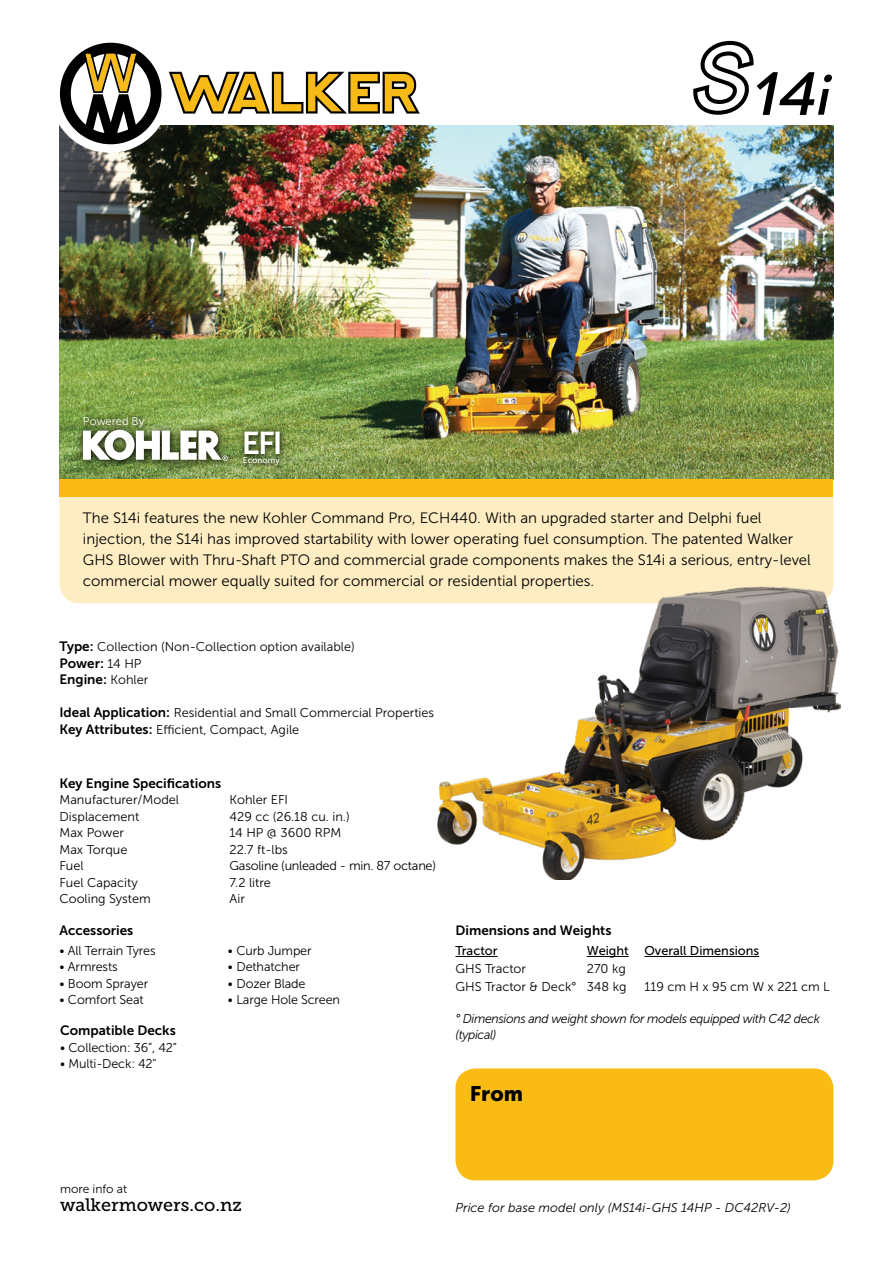
<style>
.page{position:relative;width:893px;height:1263px;background:#fff}
.page>*{position:absolute;margin:0;border:0;box-sizing:border-box;transform-origin:0 0}
.t1{font:31.5px "Museo Sans 700";color:#fff}
.t2{font:21px "Museo Sans 900";color:#000}
.t3{font:18px "Museo Slab 500";color:#000}
.t4{font:15px/21px "Museo Sans 300";color:#000}
.t5{font:13.5px/16.5px "Museo Sans 700";color:#000}
.t6{font:12.75px/16.5px "Museo Sans 300";color:#000}
.t7{font:italic 12.75px/16.5px "Museo Sans 300";letter-spacing:-.03em;color:#000}
.t8{font:italic 12.75px "Museo Sans 300";color:#000}
.t9{font:12.75px "Museo Sans 300";letter-spacing:-.02em;color:#000}
.t10{font:12.75px "Museo Sans 500";color:#000}
.t11{font:12px "Museo Sans 300";letter-spacing:-.005em;color:#000}
.t12{font:11.25px "Museo Sans 300";color:#fff}
.t13{font:8.4px "Museo Sans 500";color:#fff}
.s1{font-family:"Museo Sans 700";font-size:13.5px}
.s2{font-family:"Museo Sans 300";font-size:12.75px}
</style>
<div class="page">
<div style="left:59px;top:497px;width:774px;height:106px;background:#feedc3"></div>
<img style="left:59px;top:126px;width:774px;height:353px">
<div style="left:59px;top:479px;width:774px;height:18px;background:#fabb14"></div>
<hr style="left:455px;top:956px;width:43px;height:1px;background:#000">
<hr style="left:587px;top:956px;width:42px;height:1px;background:#000">
<hr style="left:644px;top:956px;width:115px;height:1px;background:#000">
<div style="left:50px;top:33px;width:120px;height:120px;background:#fff;border-radius:50%"></div>
<svg style="left:60px;top:43px;width:363px;height:101px"></svg>
<div style="left:455px;top:1068px;width:378px;height:112px;background:#fabb14;border-radius:20px"></div>
<div style="left:73px;top:420px;width:164px;height:50px;background:#000;opacity:.75"></div>
<svg style="left:83px;top:430px;width:145px;height:31px"></svg>
<div style="left:75px;top:408px;width:78px;height:28px;background:#000;opacity:.75"></div>
<div style="left:237px;top:425px;width:50px;height:46px;background:#000;opacity:.75"></div>
<svg style="left:693px;top:41px;width:139px;height:74px"></svg>
<img style="left:437px;top:586px;width:403px;height:294px">
<p class="t12" style="left:83px;top:415px;width:63px">Powered By</p>
<h1 class="t1" style="left:242px;top:426px;width:42px">EFI</h1>
<p class="t13" style="left:243px;top:455px;width:39px">Economy</p>
<p class="t4" style="left:83px;top:507px;width:729px">The S14i features the new Kohler Command Pro, ECH440. With an upgraded starter and Delphi fuel injection, the S14i has improved startability with lower operating fuel consumption. The patented Walker GHS Blower with Thru-Shaft PTO and commercial grade components makes the S14i a serious, entry-level commercial mower equally suited for commercial or residential properties.</p>
<p class="t6" style="left:59px;top:639px;width:297px"><span class="s1">Type:</span> Collection (Non-Collection option available)</p>
<p class="t5" style="left:59px;top:655px;width:90px">Power: <span class="s2">14 HP<br></span>Engine: <span class="s2">Kohler</span></p>
<p class="t6" style="left:59px;top:705px;width:376px"><span class="s1">Ideal Application:</span> Residential and Small Commercial Properties<br><span class="s1">Key Attributes:</span> Efficient, Compact, Agile</p>
<p class="t5" style="left:59px;top:775px;width:163px">Key Engine Specifications</p>
<p class="t6" style="left:59px;top:791px;width:121px">Manufacturer/Model</p>
<p class="t6" style="left:230px;top:791px;width:60px">Kohler EFI</p>
<p class="t6" style="left:59px;top:808px;width:81px">Displacement</p>
<p class="t6" style="left:230px;top:808px;width:122px">429 cc (26.18 cu. in.)</p>
<p class="t6" style="left:59px;top:824px;width:66px">Max Power</p>
<p class="t6" style="left:230px;top:824px;width:113px">14 HP @ 3600 RPM</p>
<p class="t6" style="left:59px;top:841px;width:69px">Max Torque</p>
<p class="t6" style="left:230px;top:841px;width:60px">22.7 ft-lbs</p>
<p class="t6" style="left:59px;top:857px;width:26px">Fuel</p>
<p class="t9" style="left:230px;top:859px;width:208px">Gasoline (unleaded - min. 87 octane)</p>
<p class="t6" style="left:59px;top:874px;width:80px">Fuel Capacity</p>
<p class="t6" style="left:230px;top:874px;width:43px">7.2 litre</p>
<p class="t6" style="left:59px;top:890px;width:93px">Cooling System</p>
<p class="t6" style="left:230px;top:890px;width:17px">Air</p>
<p class="t5" style="left:59px;top:922px;width:75px">Accessories</p>
<p class="t5" style="left:455px;top:922px;width:157px">Dimensions and Weights</p>
<p class="t10" style="left:455px;top:944px;width:44px">Tractor</p>
<p class="t10" style="left:587px;top:944px;width:174px">Weight Overall Dimensions</p>
<p class="t6" style="left:455px;top:961px;width:72px">GHS Tractor</p>
<p class="t6" style="left:228px;top:942px;width:85px">• Curb Jumper</p>
<p class="t6" style="left:228px;top:959px;width:74px">• Dethatcher</p>
<p class="t6" style="left:228px;top:975px;width:79px">• Dozer Blade</p>
<p class="t6" style="left:228px;top:992px;width:114px">• Large Hole Screen</p>
<p class="t6" style="left:59px;top:942px;width:98px">• All Terrain Tyres</p>
<p class="t6" style="left:59px;top:959px;width:60px">• Armrests</p>
<p class="t6" style="left:59px;top:975px;width:90px">• Boom Sprayer</p>
<p class="t6" style="left:59px;top:992px;width:86px">• Comfort Seat</p>
<p class="t6" style="left:455px;top:960px;width:172px;line-height:18px;text-align:right">270 kg<br>GHS Tractor &amp; Deck° 348 kg</p>
<p class="t6" style="left:644px;top:979px;width:187px">119 cm H x 95 cm W x 221 cm L</p>
<p class="t7" style="left:455px;top:1010px;width:366px">° Dimensions and weight shown for models equipped with C42 deck (typical)</p>
<p class="t5" style="left:60px;top:1022px;width:117px">Compatible Decks</p>
<p class="t6" style="left:60px;top:1039px;width:118px">• Collection: 36”, 42”</p>
<p class="t6" style="left:60px;top:1056px;width:98px">• Multi‑ Deck: 42"</p>
<p class="t11" style="left:60px;top:1182px;width:69px">more info at</p>
<h3 class="t3" style="left:60px;top:1195px;width:183px">walkermowers.co.nz</h3>
<h2 class="t2" style="left:470px;top:1082px;width:55px">From</h2>
<p class="t8" style="left:455px;top:1201px;width:337px">Price for base model only (MS14i-GHS 14HP - DC42RV-2)</p>
</div>
